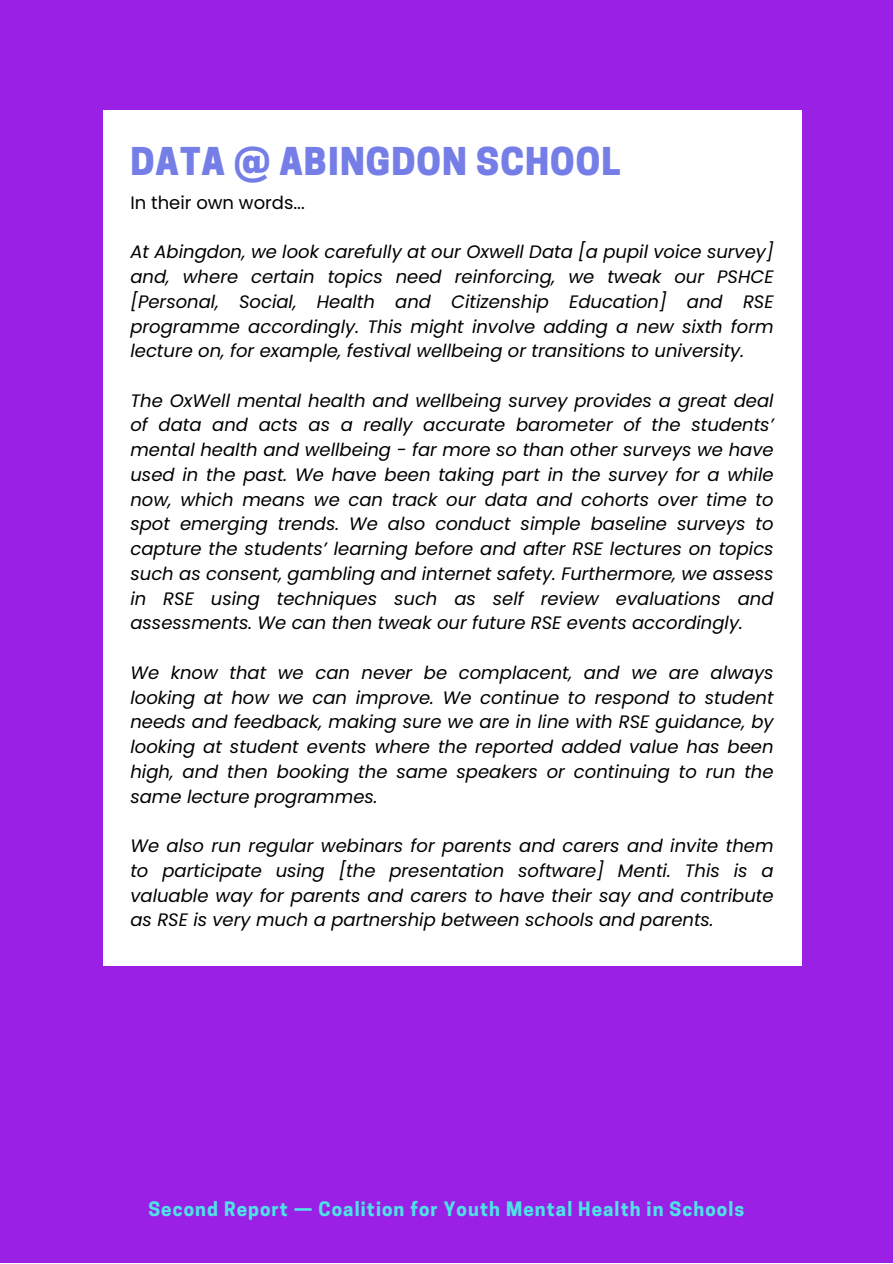
<style>
.page{position:relative;width:893px;height:1264px;background:#fff}
.page>*{position:absolute;margin:0;border:0;box-sizing:border-box;transform-origin:0 0}
.t1{font:800 36px "Cooper Hewitt";letter-spacing:.03em;color:#757ee6}
.t2{font:700 18.75px "Cooper Hewitt";letter-spacing:.06em;color:#4ee2e6}
.t3{font:italic 18px/24.8px "Poppins";color:#000;text-align:justify}
.t4{font:18px "Poppins";color:#000}
</style>
<div class="page">
<div style="left:0;top:0;width:892px;height:1262px;background:#9b20e6"></div>
<div style="left:103px;top:110px;width:698px;height:856px;background:#fff"></div>
<p class="t1" style="left:130px;top:148px;width:491px">DATA @ ABINGDON SCHOOL</p>
<p class="t4" style="left:130px;top:190px;width:176px">In their own words...</p>
<p class="t3" style="left:130px;top:240px;width:644px">At Abingdon, we look carefully at our Oxwell Data [a pupil voice survey] and, where certain topics need reinforcing, we tweak our PSHCE [Personal, Social, Health and Citizenship Education] and RSE programme accordingly. This might involve adding a new sixth form lecture on, for example, festival wellbeing or transitions to university.</p>
<p class="t3" style="left:130px;top:388px;width:644px">The OxWell mental health and wellbeing survey provides a great deal of data and acts as a really accurate barometer of the students’ mental health and wellbeing - far more so than other surveys we have used in the past. We have been taking part in the survey for a while now, which means we can track our data and cohorts over time to spot emerging trends. We also conduct simple baseline surveys to capture the students’ learning before and after RSE lectures on topics such as consent, gambling and internet safety. Furthermore, we assess in RSE using techniques such as self review evaluations and assessments. We can then tweak our future RSE events accordingly.</p>
<p class="t3" style="left:130px;top:660px;width:644px">We know that we can never be complacent, and we are always looking at how we can improve. We continue to respond to student needs and feedback, making sure we are in line with RSE guidance, by looking at student events where the reported added value has been high, and then booking the same speakers or continuing to run the same lecture programmes.</p>
<p class="t3" style="left:130px;top:833px;width:644px">We also run regular webinars for parents and carers and invite them to participate using [the presentation software] Menti. This is a valuable way for parents and carers to have their say and contribute as RSE is very much a partnership between schools and parents.</p>
<p class="t2" style="left:148px;top:1201px;width:597px">Second Report — Coalition for Youth Mental Health in Schools</p>
</div>
